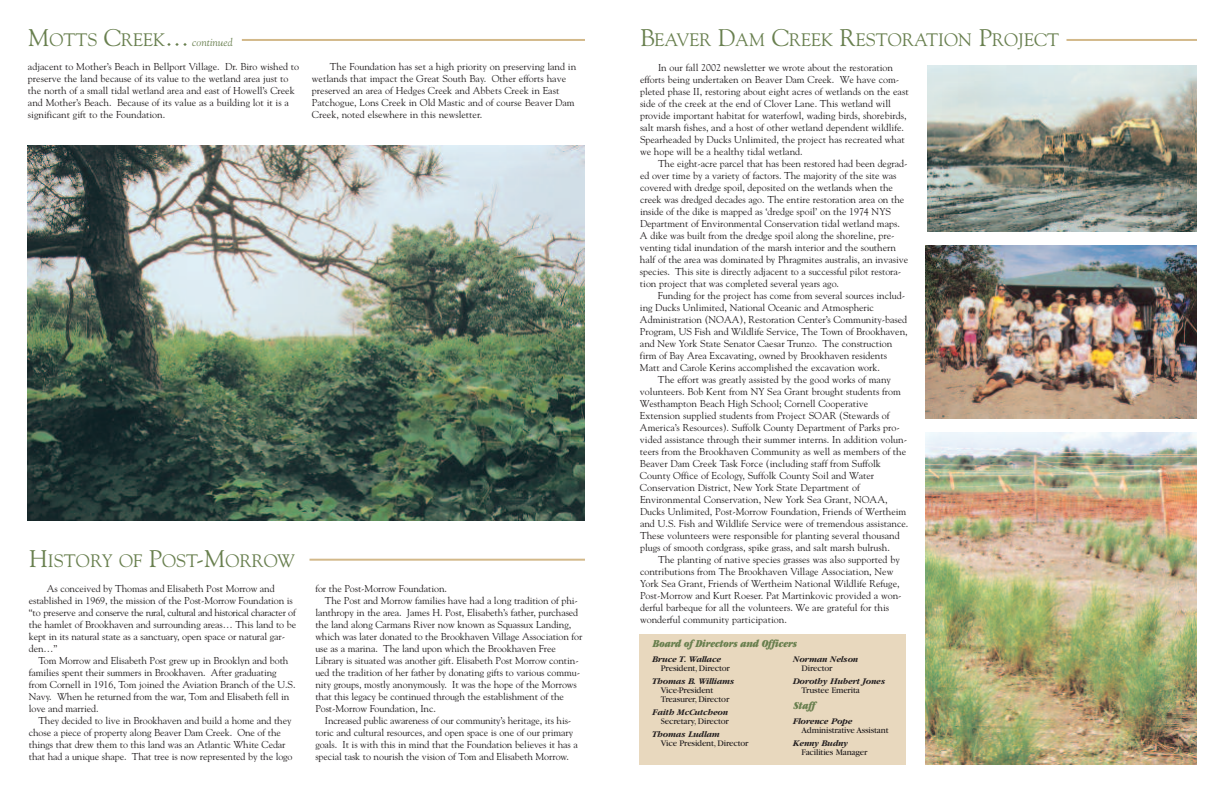
<style>
.page{position:relative;width:1224px;height:792px;background:#fff}
.page>*{position:absolute;margin:0;border:0;box-sizing:border-box;transform-origin:0 0}
.t1{font:18px "Goudy";color:#687f4e}
.t2{font:italic ultra-condensed 11px "Garamond";letter-spacing:-.015em;color:#687f4e}
.t3{font:italic 11px "Goudy";color:#687f4e}
.t4{font:10px/12px "Goudy";letter-spacing:-.005em;color:#231f20}
.t5{font:9px/9px "Garamond";letter-spacing:-.015em;color:#231f20}
.t6{font:italic 700 9px "Garamond";letter-spacing:-.015em;color:#231f20}
.s1{font-style:normal;font-size:24px}
.s2{font-style:normal;font-size:18px}
.s3{font-size:24px}
</style>
<div class="page">
<div style="left:639px;top:634px;width:267px;height:131px;background:#e8d8be"></div>
<hr style="left:242px;top:39px;width:343px;height:2px;background:#d3b98a">
<hr style="left:1066px;top:39px;width:131px;height:2px;background:#d3b98a">
<img style="left:27px;top:145px;width:558px;height:376px">
<hr style="left:309px;top:559px;width:276px;height:2px;background:#d3b98a">
<img style="left:926px;top:433px;width:271px;height:332px">
<img style="left:927px;top:65px;width:270px;height:167px">
<img style="left:926px;top:246px;width:271px;height:172px">
<p class="t3" style="left:28px;top:36px;width:206px"><span class="s1">M</span><span class="s2">OTTS</span> <span class="s1">C</span><span class="s2">REEK</span><span class="s1">…</span> continued</p>
<h1 class="t1" style="left:640px;top:29px;width:421px"><span class="s3">B</span>EAVER <span class="s3">D</span>AM <span class="s3">C</span>REEK <span class="s3">R</span>ESTORATION <span class="s3">P</span>ROJECT</h1>
<p class="t4" style="left:28px;top:60px;width:273px">adjacent to Mother’s Beach in Bellport Village. Dr. Biro wished to preserve the land because of its value to the wetland area just to the north of a small tidal wetland area and east of Howell’s Creek and Mother’s Beach. Because of its value as a building lot it is a significant gift to the Foundation.</p>
<p class="t4" style="left:312px;top:60px;width:266px;text-indent:18px">The Foundation has set a high priority on preserving land in wetlands that impact the Great South Bay. Other efforts have preserved an area of Hedges Creek and Abbets Creek in East Patchogue, Lons Creek in Old Mastic and of course Beaver Dam Creek, noted elsewhere in this newsletter.</p>
<h1 class="t1" style="left:29px;top:550px;width:267px"><span class="s3">H</span>ISTORY OF <span class="s3">P</span>OST<span class="s3">-M</span>ORROW</h1>
<p class="t4" style="left:29px;top:582px;width:269px;text-indent:18px">As conceived by Thomas and Elisabeth Post Morrow and established in 1969, the mission of the Post-Morrow Foundation is “to preserve and conserve the rural, cultural and historical character of the hamlet of Brookhaven and surrounding areas… This land to be kept in its natural state as a sanctuary, open space or natural gar&shy;den…”</p>
<p class="t4" style="left:29px;top:654px;width:268px;text-indent:10px">Tom Morrow and Elisabeth Post grew up in Brooklyn and both families spent their summers in Brookhaven. After graduating from Cornell in 1916, Tom joined the Aviation Branch of the U.S.<br>Navy. When he returned from the war, Tom and Elisabeth fell in love and married.</p>
<p class="t4" style="left:29px;top:714px;width:265px;text-indent:10px">They decided to live in Brookhaven and build a home and they chose a piece of property along Beaver Dam Creek. One of the things that drew them to this land was an Atlantic White Cedar that had a unique shape. That tree is now represented by the logo</p>
<p class="t4" style="left:315px;top:582px;width:133px">for the Post-Morrow Foundation.</p>
<p class="t4" style="left:325px;top:594px;width:254px">The Post and Morrow families have had a long tradition of phi-</p>
<p class="t4" style="left:315px;top:606px;width:264px">lanthropy in the area. James H. Post, Elisabeth’s father, purchased</p>
<p class="t4" style="left:315px;top:618px;width:257px">the land along Carmans River now known as Squassux Landing,</p>
<p class="t4" style="left:315px;top:630px;width:269px">which was later donated to the Brookhaven Village Association for</p>
<p class="t4" style="left:315px;top:642px;width:242px">use as a marina. The land upon which the Brookhaven Free</p>
<p class="t4" style="left:315px;top:654px;width:265px">Library is situated was another gift. Elisabeth Post Morrow contin-</p>
<p class="t4" style="left:315px;top:666px;width:266px">ued the tradition of her father by donating gifts to various commu-</p>
<p class="t4" style="left:315px;top:678px;width:263px">nity groups, mostly anonymously. It was the hope of the Morrows</p>
<p class="t4" style="left:315px;top:690px;width:250px">that this legacy be continued through the establishment of the</p>
<p class="t4" style="left:315px;top:702px;width:122px">Post-Morrow Foundation, Inc.</p>
<p class="t4" style="left:325px;top:714px;width:248px">Increased public awareness of our community’s heritage, its his-</p>
<p class="t4" style="left:315px;top:726px;width:259px">toric and cultural resources, and open space is one of our primary</p>
<p class="t4" style="left:315px;top:738px;width:264px">goals. It is with this in mind that the Foundation believes it has a</p>
<p class="t4" style="left:315px;top:750px;width:255px">special task to nourish the vision of Tom and Elisabeth Morrow.</p>
<p class="t4" style="left:640px;top:61px;width:270px;text-indent:18px">In our fall 2002 newsletter we wrote about the restoration efforts being undertaken on Beaver Dam Creek. We have com&shy;pleted phase II, restoring about eight acres of wetlands on the east side of the creek at the end of Clover Lane. This wetland will provide important habitat for waterfowl, wading birds, shorebirds, salt marsh fishes, and a host of other wetland dependent wildlife.<br>Spearheaded by Ducks Unlimited, the project has recreated what we hope will be a healthy tidal wetland.</p>
<p class="t4" style="left:640px;top:157px;width:270px;text-indent:18px">The eight-acre parcel that has been restored had been degrad&shy;ed over time by a variety of factors. The majority of the site was covered with dredge spoil, deposited on the wetlands when the creek was dredged decades ago. The entire restoration area on the inside of the dike is mapped as ‘dredge spoil’ on the 1974 NYS Department of Environmental Conservation tidal wetland maps.<br>A dike was built from the dredge spoil along the shoreline, pre&shy;venting tidal inundation of the marsh interior and the southern half of the area was dominated by Phragmites australis, an invasive species. This site is directly adjacent to a successful pilot restora&shy;tion project that was completed several years ago.</p>
<p class="t4" style="left:658px;top:289px;width:249px">Funding for the project has come from several sources includ-</p>
<p class="t4" style="left:640px;top:301px;width:236px">ing Ducks Unlimited, National Oceanic and Atmospheric</p>
<p class="t4" style="left:640px;top:313px;width:269px">Administration (NOAA), Restoration Center’s Community-based</p>
<p class="t4" style="left:640px;top:325px;width:269px">Program, US Fish and Wildlife Service, The Town of Brookhaven,</p>
<p class="t4" style="left:640px;top:337px;width:254px">and New York State Senator Caesar Trunzo. The construction</p>
<p class="t4" style="left:640px;top:349px;width:249px">firm of Bay Area Excavating, owned by Brookhaven residents</p>
<p class="t4" style="left:640px;top:361px;width:242px">Matt and Carole Kerins accomplished the excavation work.</p>
<p class="t4" style="left:658px;top:373px;width:235px">The effort was greatly assisted by the good works of many</p>
<p class="t4" style="left:640px;top:385px;width:263px">volunteers. Bob Kent from NY Sea Grant brought students from</p>
<p class="t4" style="left:640px;top:397px;width:230px">Westhampton Beach High School; Cornell Cooperative</p>
<p class="t4" style="left:640px;top:409px;width:251px">Extension supplied students from Project SOAR (Stewards of</p>
<p class="t4" style="left:640px;top:421px;width:261px">America’s Resources). Suffolk County Department of Parks pro-</p>
<p class="t4" style="left:640px;top:433px;width:269px">vided assistance through their summer interns. In addition volun-</p>
<p class="t4" style="left:640px;top:445px;width:268px">teers from the Brookhaven Community as well as members of the</p>
<p class="t4" style="left:640px;top:457px;width:242px">Beaver Dam Creek Task Force (including staff from Suffolk</p>
<p class="t4" style="left:640px;top:469px;width:236px">County Office of Ecology, Suffolk County Soil and Water</p>
<p class="t4" style="left:640px;top:481px;width:221px">Conservation District, New York State Department of</p>
<p class="t4" style="left:640px;top:493px;width:249px">Environmental Conservation, New York Sea Grant, NOAA,</p>
<p class="t4" style="left:640px;top:505px;width:268px">Ducks Unlimited, Post-Morrow Foundation, Friends of Wertheim</p>
<p class="t4" style="left:640px;top:517px;width:270px">and U.S. Fish and Wildlife Service were of tremendous assistance.</p>
<p class="t4" style="left:640px;top:529px;width:261px">These volunteers were responsible for planting several thousand</p>
<p class="t4" style="left:640px;top:541px;width:251px">plugs of smooth cordgrass, spike grass, and salt marsh bulrush.</p>
<p class="t4" style="left:658px;top:553px;width:243px">The planting of native species grasses was also supported by</p>
<p class="t4" style="left:640px;top:565px;width:255px">contributions from The Brookhaven Village Association, New</p>
<p class="t4" style="left:640px;top:577px;width:261px">York Sea Grant, Friends of Wertheim National Wildlife Refuge,</p>
<p class="t4" style="left:640px;top:589px;width:263px">Post-Morrow and Kurt Roeser. Pat Martinkovic provided a won-</p>
<p class="t4" style="left:640px;top:601px;width:251px">derful barbeque for all the volunteers. We are grateful for this</p>
<p class="t4" style="left:640px;top:613px;width:148px">wonderful community participation.</p>
<p class="t2" style="left:653px;top:640px;width:146px">Board of Directors and Officers</p>
<p class="t6" style="left:653px;top:654px;width:70px">Bruce T. Wallace</p>
<p class="t5" style="left:661px;top:665px;width:71px">President, Director</p>
<p class="t6" style="left:653px;top:676px;width:84px">Thomas B. Williams</p>
<p class="t5" style="left:661px;top:687px;width:70px">Vice-President<br>Treasurer, Director</p>
<p class="t6" style="left:653px;top:707px;width:77px">Faith McCutcheon</p>
<p class="t5" style="left:661px;top:718px;width:69px">Secretary, Director</p>
<p class="t6" style="left:653px;top:729px;width:69px">Thomas Ludlam</p>
<p class="t5" style="left:661px;top:740px;width:89px">Vice President, Director</p>
<p class="t6" style="left:794px;top:653px;width:67px">Norman Nelson</p>
<p class="t5" style="left:802px;top:664px;width:32px">Director</p>
<p class="t6" style="left:794px;top:675px;width:94px">Dorothy Hubert Jones</p>
<p class="t5" style="left:802px;top:686px;width:60px">Trustee Emerita</p>
<p class="t2" style="left:794px;top:701px;width:23px">Staff</p>
<p class="t6" style="left:794px;top:715px;width:61px">Florence Pope</p>
<p class="t5" style="left:802px;top:726px;width:89px">Administrative Assistant</p>
<p class="t6" style="left:794px;top:737px;width:57px">Kenny Budny</p>
<p class="t5" style="left:802px;top:748px;width:67px">Facilities Manager</p>
</div>
